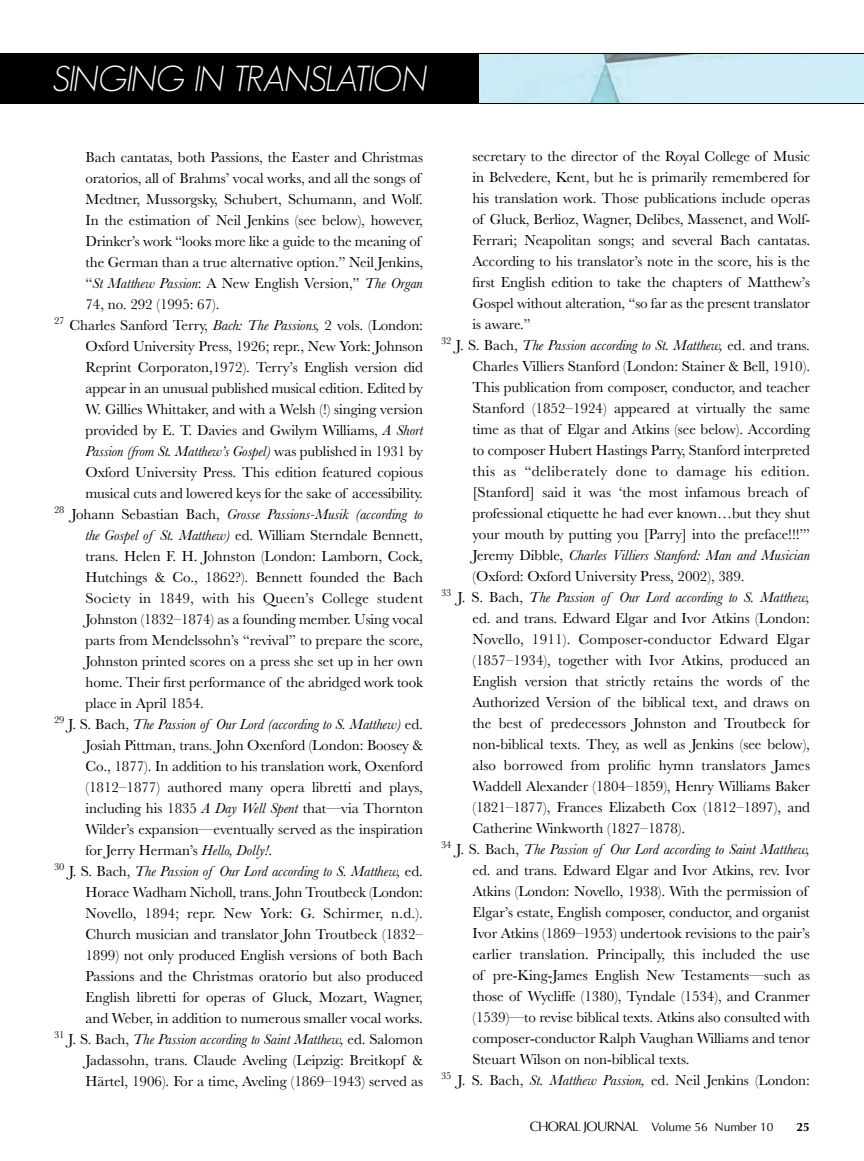
<style>
.page{position:relative;width:864px;height:1161px;background:#fff}
.page>*{position:absolute;margin:0;border:0;box-sizing:border-box;transform-origin:0 0}
.t1{font:italic 300 35.25px "Geosans";letter-spacing:-.05em;color:#fff}
.t2{font:15px "Baskerville";color:#000}
.t3{font:italic 15px "Baskerville";color:#000}
.t4{font:15px "Baskerville";letter-spacing:.02em;color:#000}
.t5{font:15px "Baskerville";letter-spacing:.035em;color:#000}
.t6{font:12px "Optima";letter-spacing:-.005em;color:#000}
.t7{font:700 12px "Optima";color:#000}
.s1{font-style:normal}
.s2{font-style:italic}
.s3{font-size:13.5px}
</style>
<div class="page">
<svg style="left:479px;top:53px;width:385px;height:51px;background:#c2dfe9"></svg>
<div style="left:0;top:53px;width:479px;height:51px;background:#000"></div>
<h1 class="t1" style="left:53px;top:59px;width:376px">SINGING IN TRANSLATION</h1>
<p class="t2" style="left:86px;top:149px;width:339px">Bach cantatas, both Passions, the Easter and Christmas</p>
<p class="t2" style="left:86px;top:170px;width:337px">oratorios, all of Brahms’ vocal works, and all the songs of</p>
<p class="t2" style="left:86px;top:191px;width:339px">Medtner, Mussorgsky, Schubert, Schumann, and Wolf.</p>
<p class="t2" style="left:86px;top:212px;width:339px">In the estimation of Neil Jenkins (see below), however,</p>
<p class="t2" style="left:86px;top:233px;width:337px">Drinker’s work “looks more like a guide to the meaning of</p>
<p class="t2" style="left:86px;top:254px;width:339px">the German than a true alternative option.” Neil Jenkins,</p>
<p class="t3" style="left:86px;top:275px;width:339px"><span class="s1">“</span>St Matthew Passion<span class="s1">: A New English Version,”</span> The Organ</p>
<p class="t2" style="left:86px;top:296px;width:136px">74, no. 292 (1995: 67).</p>
<p class="t2" style="left:54px;top:317px;width:371px"><sup>27</sup> Charles Sanford Terry, <span class="s2">Bach: The Passions,</span> 2 vols. (London:</p>
<p class="t2" style="left:85px;top:338px;width:339px">Oxford University Press, 1926; repr., New York: Johnson</p>
<p class="t2" style="left:85px;top:359px;width:339px">Reprint Corporaton,1972). Terry’s English version did</p>
<p class="t2" style="left:85px;top:380px;width:339px">appear in an unusual published musical edition. Edited by</p>
<p class="t2" style="left:85px;top:401px;width:339px">W. Gillies Whittaker, and with a Welsh (!) singing version</p>
<p class="t2" style="left:85px;top:422px;width:339px">provided by E. T. Davies and Gwilym Williams, <span class="s2">A Short</span></p>
<p class="t3" style="left:86px;top:443px;width:339px">Passion (from St. Matthew’s Gospel) <span class="s1">was published in 1931 by</span></p>
<p class="t2" style="left:86px;top:464px;width:339px">Oxford University Press. This edition featured copious</p>
<p class="t2" style="left:86px;top:485px;width:339px">musical cuts and lowered keys for the sake of accessibility.</p>
<p class="t3" style="left:54px;top:506px;width:371px"><sup>28</sup> <span class="s1">Johann Sebastian Bach,</span> Grosse Passions-Musik (according to</p>
<p class="t2" style="left:86px;top:527px;width:339px"><span class="s2">the Gospel of St. Matthew)</span> ed. William Sterndale Bennett,</p>
<p class="t2" style="left:86px;top:548px;width:339px">trans. Helen F. H. Johnston (London: Lamborn, Cock,</p>
<p class="t2" style="left:86px;top:569px;width:339px">Hutchings &amp; Co., 1862?). Bennett founded the Bach</p>
<p class="t4" style="left:86px;top:590px;width:339px">Society in 1849, with his Queen’s College student</p>
<p class="t2" style="left:86px;top:611px;width:339px">Johnston (1832–1874) as a founding member. Using vocal</p>
<p class="t2" style="left:86px;top:632px;width:339px">parts from Mendelssohn’s “revival” to prepare the score,</p>
<p class="t2" style="left:86px;top:653px;width:339px">Johnston printed scores on a press she set up in her own</p>
<p class="t2" style="left:86px;top:674px;width:339px">home. Their first performance of the abridged work took</p>
<p class="t2" style="left:86px;top:695px;width:120px">place in April 1854.</p>
<p class="t3" style="left:54px;top:716px;width:371px"><sup>29</sup> <span class="s1">J. S. Bach,</span> The Passion of Our Lord (according to S. Matthew) <span class="s1">ed.</span></p>
<p class="t2" style="left:85px;top:737px;width:339px">Josiah Pittman, trans. John Oxenford (London: Boosey &amp;</p>
<p class="t2" style="left:85px;top:758px;width:339px">Co., 1877). In addition to his translation work, Oxenford</p>
<p class="t2" style="left:85px;top:779px;width:339px">(1812–1877) authored many opera libretti and plays,</p>
<p class="t2" style="left:85px;top:800px;width:339px">including his 1835 <span class="s2">A Day Well Spent</span> that—via Thornton</p>
<p class="t2" style="left:85px;top:821px;width:339px">Wilder’s expansion—eventually served as the inspiration</p>
<p class="t2" style="left:85px;top:842px;width:188px">for Jerry Herman’s <span class="s2">Hello, Dolly!</span>.</p>
<p class="t3" style="left:54px;top:863px;width:371px"><sup>30</sup> <span class="s1">J. S. Bach,</span> The Passion of Our Lord according to S. Matthew, <span class="s1">ed.</span></p>
<p class="t2" style="left:85px;top:884px;width:339px">Horace Wadham Nicholl, trans. John Troutbeck (London:</p>
<p class="t2" style="left:85px;top:905px;width:339px">Novello, 1894; repr. New York: G. Schirmer, n.d.).</p>
<p class="t2" style="left:85px;top:926px;width:339px">Church musician and translator John Troutbeck (1832–</p>
<p class="t2" style="left:85px;top:947px;width:339px">1899) not only produced English versions of both Bach</p>
<p class="t2" style="left:85px;top:968px;width:339px">Passions and the Christmas oratorio but also produced</p>
<p class="t2" style="left:85px;top:989px;width:339px">English libretti for operas of Gluck, Mozart, Wagner,</p>
<p class="t2" style="left:85px;top:1010px;width:339px">and Weber, in addition to numerous smaller vocal works.</p>
<p class="t3" style="left:54px;top:1031px;width:371px"><sup>31</sup> <span class="s1">J. S. Bach,</span> The Passion according to Saint Matthew, <span class="s1">ed. Salomon</span></p>
<p class="t2" style="left:86px;top:1052px;width:339px">Jadassohn, trans. Claude Aveling (Leipzig: Breitkopf &amp;</p>
<p class="t2" style="left:86px;top:1073px;width:339px">Härtel, 1906). For a time, Aveling (1869–1943) served as</p>
<p class="t2" style="left:472px;top:148px;width:339px">secretary to the director of the Royal College of Music</p>
<p class="t2" style="left:472px;top:169px;width:339px">in Belvedere, Kent, but he is primarily remembered for</p>
<p class="t2" style="left:472px;top:190px;width:339px">his translation work. Those publications include operas</p>
<p class="t2" style="left:472px;top:211px;width:339px">of Gluck, Berlioz, Wagner, Delibes, Massenet, and Wolf-</p>
<p class="t2" style="left:472px;top:232px;width:339px">Ferrari; Neapolitan songs; and several Bach cantatas.</p>
<p class="t2" style="left:472px;top:253px;width:339px">According to his translator’s note in the score, his is the</p>
<p class="t2" style="left:472px;top:274px;width:339px">first English edition to take the chapters of Matthew’s</p>
<p class="t2" style="left:472px;top:295px;width:339px">Gospel without alteration, “so far as the present translator</p>
<p class="t2" style="left:472px;top:316px;width:60px">is aware.”</p>
<p class="t3" style="left:441px;top:337px;width:371px"><sup>32</sup> <span class="s1">J. S. Bach,</span> The Passion according to St. Matthew, <span class="s1">ed. and trans.</span></p>
<p class="t2" style="left:472px;top:358px;width:339px">Charles Villiers Stanford (London: Stainer &amp; Bell, 1910).</p>
<p class="t2" style="left:472px;top:379px;width:339px">This publication from composer, conductor, and teacher</p>
<p class="t2" style="left:472px;top:400px;width:339px">Stanford (1852–1924) appeared at virtually the same</p>
<p class="t2" style="left:472px;top:421px;width:339px">time as that of Elgar and Atkins (see below). According</p>
<p class="t2" style="left:472px;top:442px;width:339px">to composer Hubert Hastings Parry, Stanford interpreted</p>
<p class="t5" style="left:472px;top:463px;width:339px">this as “deliberately done to damage his edition.</p>
<p class="t2" style="left:472px;top:484px;width:337px">[Stanford] said it was ‘the most infamous breach of</p>
<p class="t2" style="left:472px;top:505px;width:339px">professional etiquette he had ever known…but they shut</p>
<p class="t2" style="left:472px;top:526px;width:339px">your mouth by putting you [Parry] into the preface!!!’”</p>
<p class="t3" style="left:472px;top:547px;width:339px"><span class="s1">Jeremy Dibble,</span> Charles Villiers Stanford: Man and Musician</p>
<p class="t2" style="left:472px;top:568px;width:274px">(Oxford: Oxford University Press, 2002), 389.</p>
<p class="t3" style="left:441px;top:589px;width:371px"><sup>33</sup> <span class="s1">J. S. Bach,</span> The Passion of Our Lord according to S. Matthew,</p>
<p class="t2" style="left:472px;top:610px;width:339px">ed. and trans. Edward Elgar and Ivor Atkins (London:</p>
<p class="t2" style="left:472px;top:631px;width:339px">Novello, 1911). Composer-conductor Edward Elgar</p>
<p class="t2" style="left:472px;top:652px;width:339px">(1857–1934), together with Ivor Atkins, produced an</p>
<p class="t2" style="left:472px;top:673px;width:339px">English version that strictly retains the words of the</p>
<p class="t2" style="left:472px;top:694px;width:339px">Authorized Version of the biblical text, and draws on</p>
<p class="t2" style="left:472px;top:715px;width:339px">the best of predecessors Johnston and Troutbeck for</p>
<p class="t2" style="left:472px;top:736px;width:339px">non-biblical texts. They, as well as Jenkins (see below),</p>
<p class="t2" style="left:472px;top:757px;width:339px">also borrowed from prolific hymn translators James</p>
<p class="t2" style="left:472px;top:778px;width:339px">Waddell Alexander (1804–1859), Henry Williams Baker</p>
<p class="t2" style="left:472px;top:799px;width:339px">(1821–1877), Frances Elizabeth Cox (1812–1897), and</p>
<p class="t2" style="left:472px;top:820px;width:214px">Catherine Winkworth (1827–1878).</p>
<p class="t3" style="left:441px;top:841px;width:371px"><sup>34</sup> <span class="s1">J. S. Bach,</span> The Passion of Our Lord according to Saint Matthew,</p>
<p class="t2" style="left:472px;top:862px;width:339px">ed. and trans. Edward Elgar and Ivor Atkins, rev. Ivor</p>
<p class="t2" style="left:472px;top:883px;width:337px">Atkins (London: Novello, 1938). With the permission of</p>
<p class="t2" style="left:472px;top:904px;width:339px">Elgar’s estate, English composer, conductor, and organist</p>
<p class="t2" style="left:472px;top:925px;width:339px">Ivor Atkins (1869–1953) undertook revisions to the pair’s</p>
<p class="t2" style="left:472px;top:946px;width:339px">earlier translation. Principally, this included the use</p>
<p class="t2" style="left:472px;top:967px;width:339px">of pre-King-James English New Testaments—such as</p>
<p class="t2" style="left:472px;top:988px;width:339px">those of Wycliffe (1380), Tyndale (1534), and Cranmer</p>
<p class="t2" style="left:472px;top:1009px;width:339px">(1539)—to revise biblical texts. Atkins also consulted with</p>
<p class="t2" style="left:472px;top:1030px;width:339px">composer-conductor Ralph Vaughan Williams and tenor</p>
<p class="t2" style="left:472px;top:1051px;width:218px">Steuart Wilson on non-biblical texts.</p>
<p class="t2" style="left:441px;top:1072px;width:370px"><sup>35</sup> J. S. Bach, <span class="s2">St. Matthew Passion,</span> ed. Neil Jenkins (London:</p>
<p class="t6" style="left:530px;top:1120px;width:245px"><span class="s3">CHORAL JOURNAL</span> Volume 56 Number 10</p>
<p class="t7" style="left:797px;top:1120px;width:15px">25</p>
</div>
